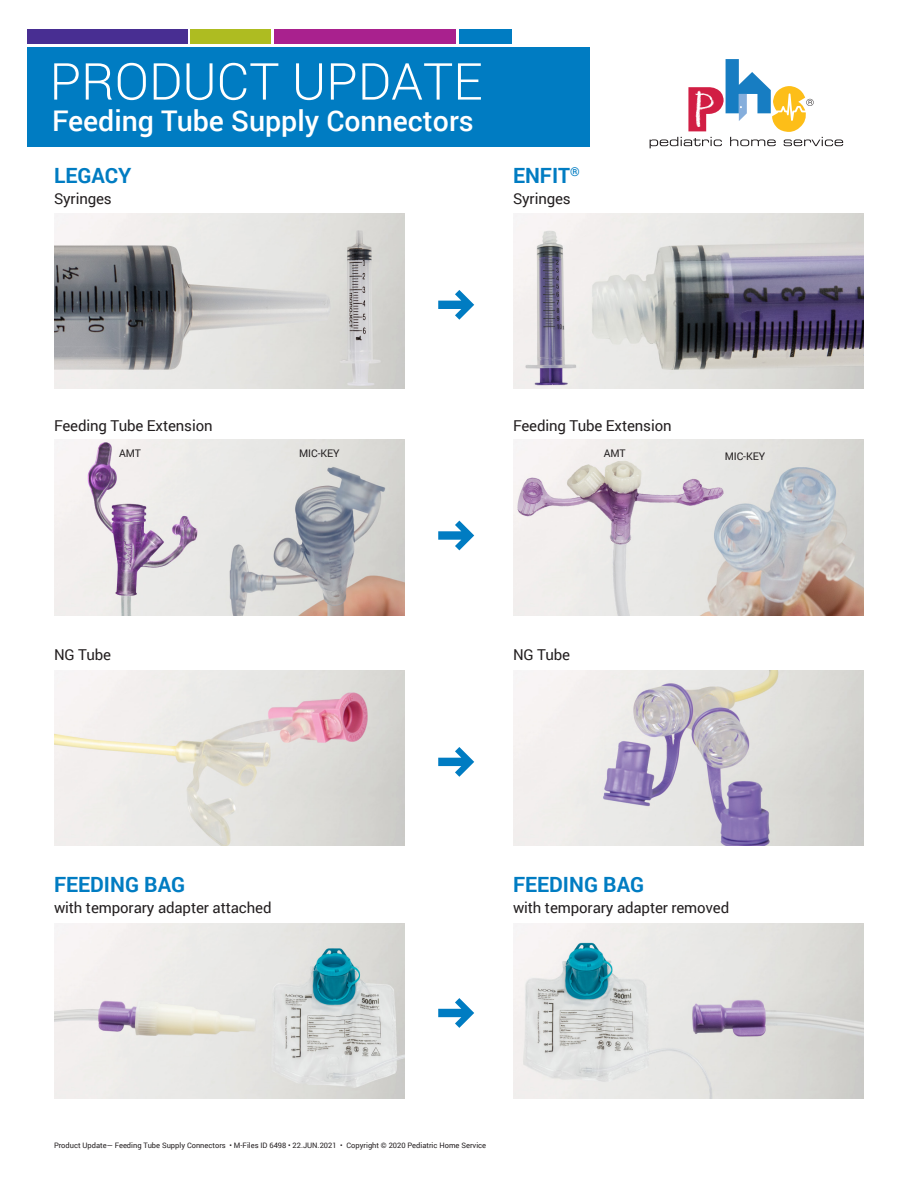
<style>
.page{position:relative;width:918px;height:1188px;background:#fff}
.page>*{position:absolute;margin:0;border:0;box-sizing:border-box;transform-origin:0 0}
.Product_Name{font:300 51px "Roboto";color:#fff}
.Product_Name-2{font:500 28.5px "Roboto";color:#fff}
.Letter_Body_Copy{font:700 21px "Roboto";color:#007cc2}
.Letter_Body_Copy-2{font:15px "Roboto";letter-spacing:-.01em;color:#231f20}
.Letter_Body_Copy-3{font:10.5px "Roboto";letter-spacing:-.01em;color:#231f20}
.Phone_-_Address{font:7.5px "Roboto";color:#231f20}
</style>
<div class="page">
<img style="left:54px;top:440px;width:351px;height:175px">
<div style="left:459px;top:29px;width:52px;height:15px;background:#007cc2"></div>
<div style="left:274px;top:29px;width:182px;height:15px;background:#a9218e"></div>
<div style="left:191px;top:29px;width:80px;height:15px;background:#aebc21"></div>
<div style="left:27px;top:29px;width:160px;height:15px;background:#482e92"></div>
<div style="left:27px;top:48px;width:563px;height:99px;background:#007cc2"></div>
<svg style="left:438px;top:290px;width:36px;height:30px"></svg>
<svg style="left:438px;top:521px;width:36px;height:29px"></svg>
<svg style="left:438px;top:747px;width:36px;height:30px"></svg>
<img style="left:54px;top:213px;width:351px;height:176px">
<img style="left:513px;top:213px;width:351px;height:176px">
<img style="left:513px;top:440px;width:351px;height:175px">
<img style="left:54px;top:670px;width:351px;height:176px">
<img style="left:54px;top:923px;width:351px;height:176px">
<img style="left:513px;top:670px;width:351px;height:176px">
<img style="left:513px;top:923px;width:351px;height:176px">
<svg style="left:438px;top:998px;width:36px;height:30px"></svg>
<svg style="left:650px;top:59px;width:193px;height:89px"></svg>
<p class="Product_Name" style="left:50px;top:46px;width:435px">PRODUCT UPDATE</p>
<p class="Product_Name-2" style="left:52px;top:101px;width:423px">Feeding Tube Supply Connectors</p>
<p class="Letter_Body_Copy" style="left:54px;top:161px;width:79px">LEGACY</p>
<p class="Letter_Body_Copy-2" style="left:54px;top:188px;width:59px">Syringes</p>
<p class="Letter_Body_Copy" style="left:513px;top:161px;width:68px">ENFIT<sup>®</sup></p>
<p class="Letter_Body_Copy-2" style="left:513px;top:188px;width:59px">Syringes</p>
<p class="Letter_Body_Copy-2" style="left:54px;top:415px;width:160px">Feeding Tube Extension</p>
<p class="Letter_Body_Copy-3" style="left:119px;top:446px;width:23px">AMT</p>
<p class="Letter_Body_Copy-3" style="left:299px;top:446px;width:42px">MIC-KEY</p>
<p class="Letter_Body_Copy-2" style="left:54px;top:644px;width:59px">NG Tube</p>
<p class="Letter_Body_Copy-2" style="left:513px;top:415px;width:160px">Feeding Tube Extension</p>
<p class="Letter_Body_Copy-3" style="left:604px;top:446px;width:23px">AMT</p>
<p class="Letter_Body_Copy-3" style="left:725px;top:449px;width:42px">MIC-KEY</p>
<p class="Letter_Body_Copy-2" style="left:513px;top:644px;width:59px">NG Tube</p>
<p class="Letter_Body_Copy" style="left:54px;top:869px;width:133px">FEEDING BAG</p>
<p class="Letter_Body_Copy-2" style="left:54px;top:897px;width:219px">with temporary adapter attached</p>
<p class="Letter_Body_Copy" style="left:513px;top:869px;width:133px">FEEDING BAG</p>
<p class="Letter_Body_Copy-2" style="left:513px;top:897px;width:218px">with temporary adapter removed</p>
<p class="Phone_-_Address" style="left:54px;top:1140px;width:434px">Product Update— Feeding Tube Supply Connectors • M-Files ID 6498 • 22.JUN.2021 • Copyright © 2020 Pediatric Home Service</p>
</div>
